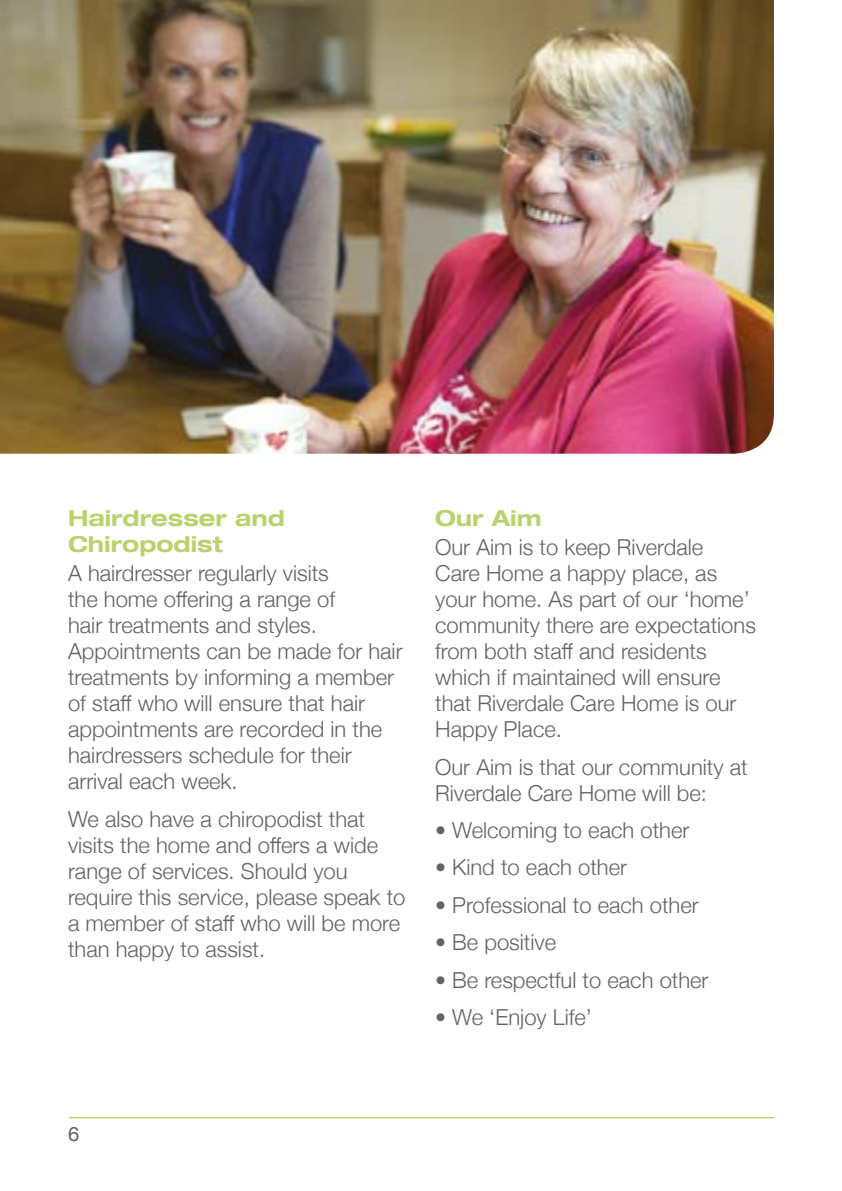
<style>
.page{position:relative;width:842px;height:1191px;background:#fff}
.page>*{position:absolute;margin:0;border:0;box-sizing:border-box;transform-origin:0 0}
.t1{font:300 22px/26px "Helvetica Neue";color:#646363}
.t2{font:700 expanded 22px/26px "Helvetica Neue";color:#b9d26b}
.t3{font:20px "Helvetica Neue";color:#646363}
</style>
<div class="page">
<hr style="left:69px;top:1117px;width:705px;height:1px;background:#9dc431">
<img style="left:0;top:0;width:774px;height:454px">
<p class="t2" style="left:68px;top:505px;width:218px">Hairdresser and<br>Chiropodist</p>
<p class="t1" style="left:68px;top:559px;width:336px">A hairdresser regularly visits<br>the home offering a range of<br>hair treatments and styles.<br>Appointments can be made for hair treatments by informing a member of staff who will ensure that hair appointments are recorded in the hairdressers schedule for their arrival each week.</p>
<p class="t1" style="left:68px;top:804px;width:339px">We also have a chiropodist that visits the home and offers a wide range of services. Should you require this service, please speak to a member of staff who will be more than happy to assist.</p>
<p class="t2" style="left:435px;top:505px;width:108px">Our Aim</p>
<p class="t1" style="left:435px;top:533px;width:322px">Our Aim is to keep Riverdale<br>Care Home a happy place, as your home. As part of our ‘home’ community there are expectations from both staff and residents which if maintained will ensure that Riverdale Care Home is our<br>Happy Place.</p>
<p class="t1" style="left:435px;top:752px;width:314px">Our Aim is that our community at<br>Riverdale Care Home will be:</p>
<p class="t1" style="left:435px;top:815px;width:256px">• Welcoming to each other</p>
<p class="t1" style="left:435px;top:853px;width:193px">• Kind to each other</p>
<p class="t1" style="left:435px;top:890px;width:265px">• Professional to each other</p>
<p class="t1" style="left:435px;top:927px;width:122px">• Be positive</p>
<p class="t1" style="left:435px;top:965px;width:275px">• Be respectful to each other</p>
<p class="t1" style="left:435px;top:1002px;width:158px">• We ‘Enjoy Life’</p>
<p class="t3" style="left:68px;top:1119px;width:13px">6</p>
</div>
